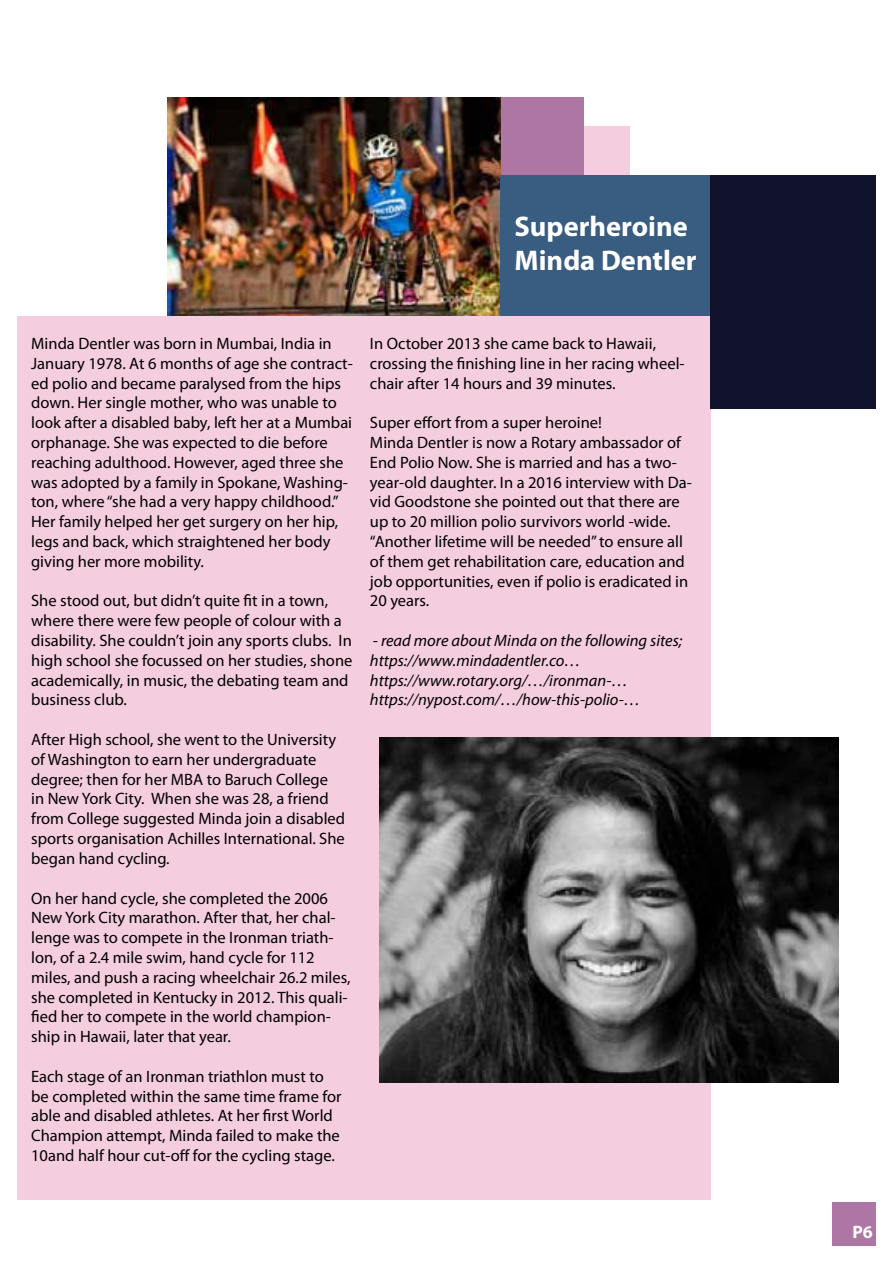
<style>
.page{position:relative;width:893px;height:1263px;background:#fff}
.page>*{position:absolute;margin:0;border:0;box-sizing:border-box;transform-origin:0 0}
.t1{font:700 28.5px/34.2px "Myriad Pro";color:#fff}
.t2{font:700 18px "Myriad Pro";color:#fff}
.t3{font:16.5px/19.8px "Myriad Pro";color:#000}
.t4{font:italic 16.5px/19.8px "Myriad Pro";color:#000}
</style>
<div class="page">
<img style="left:167px;top:98px;width:334px;height:218px">
<div style="left:500px;top:175px;width:210px;height:142px;background:#385d80"></div>
<div style="left:17px;top:316px;width:693px;height:883px;background:#f4cddf"></div>
<div style="left:501px;top:98px;width:82px;height:77px;background:#ae77a3"></div>
<div style="left:833px;top:1203px;width:43px;height:43px;background:#ae77a3"></div>
<div style="left:584px;top:126px;width:46px;height:49px;background:#f4cddf"></div>
<div style="left:710px;top:175px;width:166px;height:233px;background:#11122b"></div>
<img style="left:380px;top:737px;width:459px;height:346px">
<h1 class="t1" style="left:514px;top:208px;width:184px">Superheroine<br>Minda Dentler</h1>
<p class="t3" style="left:31px;top:333px;width:323px">Minda Dentler was born in Mumbai, India in January 1978. At 6 months of age she contract&shy;ed polio and became paralysed from the hips down. Her single mother, who was unable to look after a disabled baby, left her at a Mumbai orphanage. She was expected to die before reaching adulthood. However, aged three she was adopted by a family in Spokane, Washing&shy;ton, where “she had a very happy childhood.” Her family helped her get surgery on her hip, legs and back, which straightened her body giving her more mobility.</p>
<p class="t3" style="left:31px;top:591px;width:323px">She stood out, but didn’t quite fit in a town, where there were few people of colour with a disability. She couldn’t join any sports clubs. In high school she focussed on her studies, shone academically, in music, the debating team and business club.</p>
<p class="t3" style="left:31px;top:729px;width:315px">After High school, she went to the University of Washington to earn her undergraduate degree; then for her MBA to Baruch College in New York City. When she was 28, a friend from College suggested Minda join a disabled sports organisation Achilles International. She began hand cycling.</p>
<p class="t3" style="left:31px;top:888px;width:321px">On her hand cycle, she completed the 2006<br>New York City marathon. After that, her chal&shy;lenge was to compete in the Ironman triath&shy;lon, of a 2.4 mile swim, hand cycle for 112 miles, and push a racing wheelchair 26.2 miles, she completed in Kentucky in 2012. This quali&shy;fied her to compete in the world champion&shy;ship in Hawaii, later that year.</p>
<p class="t3" style="left:31px;top:1066px;width:312px">Each stage of an Ironman triathlon must to be completed within the same time frame for able and disabled athletes. At her first World Champion attempt, Minda failed to make the 10and half hour cut-off for the cycling stage.</p>
<p class="t3" style="left:370px;top:333px;width:316px">In October 2013 she came back to Hawaii, crossing the finishing line in her racing wheel&shy;chair after 14 hours and 39 minutes.</p>
<p class="t3" style="left:370px;top:412px;width:323px">Super effort from a super heroine!<br>Minda Dentler is now a Rotary ambassador of End Polio Now. She is married and has a two&shy;year-old daughter. In a 2016 interview with Da&shy;vid Goodstone she pointed out that there are up to 20 million polio survivors world -wide. “Another lifetime will be needed” to ensure all of them get rehabilitation care, education and job opportunities, even if polio is eradicated in 20 years.</p>
<p class="t4" style="left:370px;top:630px;width:314px">- read more about Minda on the following sites; https://www.mindadentler.co… https://www.rotary.org/…/ironman-… https://nypost.com/…/how-this-polio-…</p>
<p class="t2" style="left:852px;top:1220px;width:22px">P6</p>
</div>
